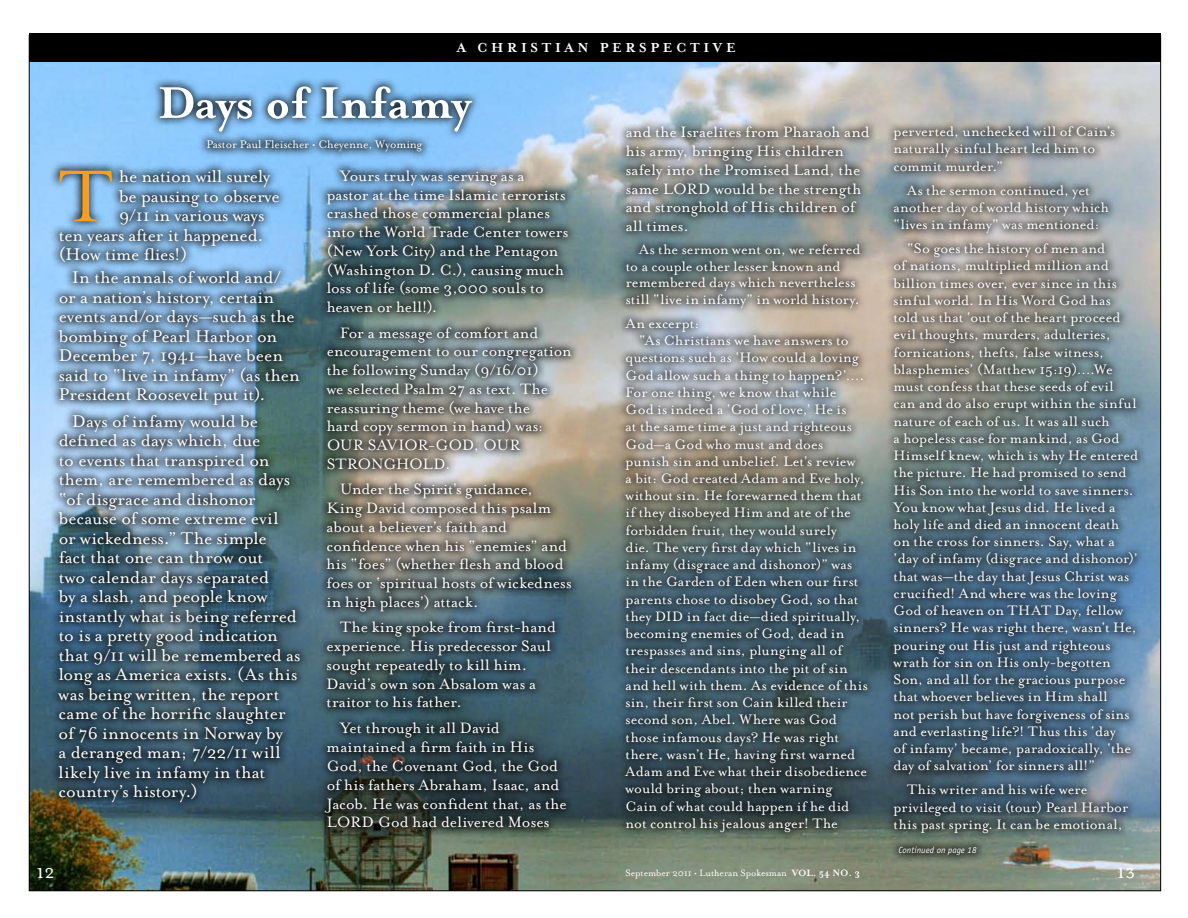
<style>
.page{position:relative;width:1188px;height:918px;background:#fff}
.page>*{position:absolute;margin:0;border:0;box-sizing:border-box;transform-origin:0 0}
.t1{font:84.45px "Mrs Eaves Roman";color:#f99d20}
.t2{font:700 51px "Mrs Eaves";color:#fff}
.t3{font:22.5px "Mrs Eaves All Small Caps";color:#fff}
.t4{font:19.5px/19.5px "Mrs Eaves Roman";letter-spacing:.005em;color:#fff}
.t5{font:17.25px/18.8px "Mrs Eaves Roman";letter-spacing:.01em;color:#fff}
.t6{font:15.75px/17.2px "Mrs Eaves Roman";letter-spacing:.01em;color:#fff}
.t7{font:700 15px "Mrs Eaves";letter-spacing:.245em;color:#fff}
.t8{font:12.75px "Mrs Eaves Roman";letter-spacing:-.005em;color:#fff}
.t9{font:10.5px "Mrs Eaves Roman";color:#fff}
.t10{font:italic 9px "Officina Sans";color:#fff}
.s1{font-family:"Mrs Eaves";font-weight:700}
</style>
<div class="page">
<img style="left:31px;top:62px;width:1128px;height:827px">
<div style="left:29px;top:33px;width:1132px;height:29px;background:#000"></div>
<div style="left:47px;top:159px;width:532px;height:678px;background:#000;opacity:.93"></div>
<div style="left:148px;top:75px;width:332px;height:85px;background:#000;opacity:.94"></div>
<div style="left:888px;top:836px;width:98px;height:27px;background:#000;opacity:.95"></div>
<div style="left:614px;top:116px;width:532px;height:726px;background:#000;opacity:.75"></div>
<p class="t7" style="left:457px;top:39px;width:181px">A C HR IS TIAN PERSP</p>
<p class="t7" style="left:663px;top:39px;width:74px">ECTIV E</p>
<h2 class="t2" style="left:158px;top:73px;width:315px">DAYS OF INFAMY</h2>
<p class="t8" style="left:206px;top:138px;width:217px">Pastor Paul Fleischer • Cheyenne, Wyoming</p>
<h1 class="t1" style="left:59px;top:150px;width:54px">T</h1>
<p class="t4" style="left:119px;top:167px;width:153px">he nation will surely</p>
<p class="t4" style="left:119px;top:187px;width:162px">be pausing to observe</p>
<p class="t4" style="left:119px;top:206px;width:147px">9/11 in various ways</p>
<p class="t4" style="left:59px;top:226px;width:206px">ten years after it happened.</p>
<p class="t4" style="left:59px;top:245px;width:130px">(How time flies!)</p>
<p class="t4" style="left:59px;top:268px;width:243px;text-indent:13px">In the annals of world and/ or a nation’s history, certain events and/or days—such as the bombing of Pearl Harbor on<br>December 7, 1941—have been said to “live in infamy” (as then<br>President Roosevelt put it).</p>
<p class="t4" style="left:59px;top:411px;width:243px;text-indent:14px">Days of infamy would be defined as days which, due<br>to events that transpired on them, are remembered as days “of disgrace and dishonor because of some extreme evil<br>or wickedness.” The simple<br>fact that one can throw out<br>two calendar days separated<br>by a slash, and people know instantly what is being referred to is a pretty good indication that 9/11 will be remembered as long as America exists. (As this was being written, the report came of the horrific slaughter of 76 innocents in Norway by<br>a deranged man; 7/22/11 will likely live in infamy in that country’s history.)</p>
<p class="t5" style="left:327px;top:166px;width:243px;text-indent:14px">Yours truly was serving as a pastor at the time Islamic terrorists crashed those commercial planes into the World Trade Center towers (New York City) and the Pentagon (Washington D. C.), causing much loss of life (some 3,000 souls to heaven or hell!).</p>
<p class="t5" style="left:327px;top:323px;width:247px;text-indent:13px">For a message of comfort and encouragement to our congregation the following Sunday (9/16/01)<br>we selected Psalm 27 as text. The reassuring theme (we have the<br>hard copy sermon in hand) was:<br>OUR</p>
<p class="t5" style="left:368px;top:436px;width:121px">SAVIOR-GOD, OUR</p>
<p class="t5" style="left:327px;top:454px;width:22px">STRON</p>
<p class="t5" style="left:340px;top:451px;width:194px;line-height:25.5px;text-indent:43px">GHOLD.<br>Under the Spirit’s guidance,</p>
<p class="t5" style="left:327px;top:499px;width:247px">King David composed this psalm about a believer’s faith and confidence when his “enemies” and his “foes” (whether flesh and blood foes or ‘spiritual hosts of wickedness in high places’) attack.</p>
<p class="t5" style="left:327px;top:618px;width:231px;text-indent:14px">The king spoke from first-hand experience. His predecessor Saul sought repeatedly to kill him.<br>David’s own son Absalom was a traitor to his father.</p>
<p class="t5" style="left:327px;top:718px;width:242px;text-indent:14px">Yet through it all David maintained a firm faith in His<br>God, the Covenant God, the God of his fathers Abraham, Isaac, and<br>Jacob. He was confident that, as the<br>LORD God had delivered Moses</p>
<p class="t5" style="left:626px;top:123px;width:246px">and the Israelites from Pharaoh and his army, bringing His children safely into the Promised Land, the same LORD would be the strength and stronghold of His children of all times.</p>
<p class="t6" style="left:626px;top:242px;width:237px;line-height:16.5px;text-indent:13px">As the sermon went on, we referred to a couple other lesser known and remembered days which nevertheless still “live in infamy” in world history.</p>
<p class="t6" style="left:626px;top:315px;width:75px">An excerpt:</p>
<p class="t6" style="left:639px;top:332px;width:211px">“As Christians we have answers to</p>
<p class="t6" style="left:626px;top:349px;width:235px">questions such as ‘How could a loving</p>
<p class="t6" style="left:626px;top:366px;width:240px">God allow such a thing to happen?’….</p>
<p class="t6" style="left:626px;top:384px;width:212px">For one thing, we know that while</p>
<p class="t6" style="left:626px;top:401px;width:222px">God is indeed a ‘God of love,’ He is</p>
<p class="t6" style="left:626px;top:418px;width:228px">at the same time a just and righteous</p>
<p class="t6" style="left:626px;top:435px;width:199px">God—a God who must and does</p>
<p class="t6" style="left:626px;top:453px;width:231px">punish sin and unbelief. Let’s review</p>
<p class="t6" style="left:626px;top:470px;width:241px">a bit: God created Adam and Eve holy,</p>
<p class="t6" style="left:626px;top:487px;width:237px">without sin. He forewarned them that</p>
<p class="t6" style="left:626px;top:504px;width:227px">if they disobeyed Him and ate of the</p>
<p class="t6" style="left:626px;top:522px;width:213px">forbidden fruit, they would surely</p>
<p class="t6" style="left:626px;top:539px;width:232px">die. The very first day which “lives in</p>
<p class="t6" style="left:626px;top:556px;width:228px">infamy (disgrace and dishonor)” was</p>
<p class="t6" style="left:626px;top:573px;width:234px">in the Garden of E den when our first</p>
<p class="t6" style="left:626px;top:591px;width:234px">parents chose to disobey God, so that</p>
<p class="t6" style="left:626px;top:608px;width:236px">they DID in fact die—died spiritually,</p>
<p class="t6" style="left:626px;top:625px;width:220px">becoming enemies of God, dead in</p>
<p class="t6" style="left:626px;top:642px;width:218px">trespasses and sins, plunging all of</p>
<p class="t6" style="left:626px;top:660px;width:224px">their descendants into the pit of sin</p>
<p class="t6" style="left:626px;top:677px;width:244px">and hell with them. As evidence of this</p>
<p class="t6" style="left:626px;top:694px;width:224px">sin, their first son Cain killed their</p>
<p class="t6" style="left:626px;top:711px;width:213px">second son, Abel. Where was God</p>
<p class="t6" style="left:626px;top:729px;width:215px">those infamous days? He was right</p>
<p class="t6" style="left:626px;top:746px;width:231px">there, wasn’t He, having first warned</p>
<p class="t6" style="left:626px;top:763px;width:243px">Adam and Eve what their disobedience</p>
<p class="t6" style="left:626px;top:780px;width:208px">would bring about; then warning</p>
<p class="t6" style="left:626px;top:798px;width:225px">Cain of what could happen if he did</p>
<p class="t6" style="left:626px;top:815px;width:214px">not control his jealous anger! The</p>
<p class="t6" style="left:894px;top:123px;width:223px">perverted, unchecked will of Cain’s naturally sinful heart led him to commit murder.”</p>
<p class="t6" style="left:894px;top:181px;width:217px;text-align:center">As the sermon continued, yet another day of world history which “lives in infamy” was mentioned:</p>
<p class="t6" style="left:894px;top:240px;width:246px;text-indent:13px">“So goes the history of men and<br>of nations, multiplied million and billion times over, ever since in this sinful world. In His Word God has told us that ‘out of the heart proceed evil thoughts, murders, adulteries, fornications, thefts, false witness, blasphemies’ (Matthew 15:19)….We must confess that these seeds of evil can and do also erupt within the sinful nature of each of us. It was all such<br>a hopeless case for mankind, as God Himself knew, which is why He entered the picture. He had promised to send His Son into the world to save sinners.<br>You know what Jesus did. He lived a holy life and died an innocent death on the cross for sinners. Say, what a ‘day of infamy (disgrace and dishonor)’ that was—the day that Jesus Christ was crucified! And where was the loving God of heaven on THAT</p>
<p class="t6" style="left:894px;top:602px;width:245px;text-indent:161px">Day, fellow sinners? He was right there, wasn’t He, pouring out His just and righteous wrath for sin on His only-begotten Son, and all for the gracious purpose that whoever believes in Him shall<br>not perish but have forgiveness of sins and everlasting life?! Thus this ‘day<br>of infamy’ became, paradoxically, ‘the day of salvation’ for sinners all!”</p>
<p class="t6" style="left:894px;top:781px;width:236px;text-indent:13px">This writer and his wife were privileged to visit (tour) Pearl Harbor this past spring. It can be emotional,</p>
<p class="t10" style="left:899px;top:845px;width:80px">Continued on page 18</p>
<h3 class="t3" style="left:36px;top:863px;width:20px">12</h3>
<p class="t9" style="left:626px;top:867px;width:236px">September 2011 • Lutheran Spokesman <span class="s1">VOL. 54 NO. 3</span></p>
<h3 class="t3" style="left:1117px;top:863px;width:20px">13</h3>
</div>
